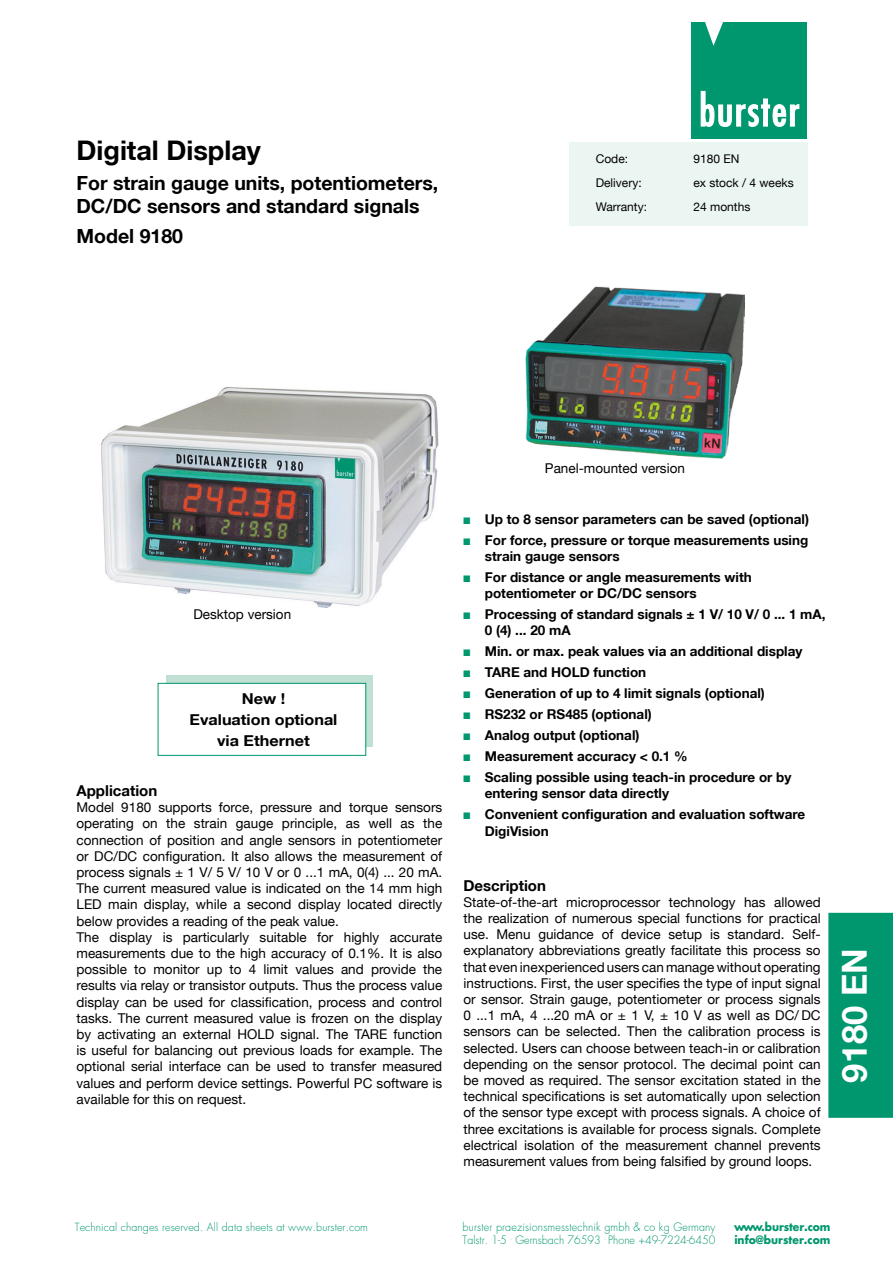
<style>
.page{position:relative;width:893px;height:1263px;background:#fff}
.page>*{position:absolute;margin:0;border:0;box-sizing:border-box;transform-origin:0 0}
.t1{font:700 34.5px "Helvetica Neue LT";color:#fff}
.t2{font:700 27px "Helvetica Neue LT";color:#000}
.t3{font:700 19.5px/23.4px "Helvetica Neue LT";color:#000}
.t4{font:700 15px/21px "Helvetica Neue LT";color:#000;text-align:center;scale:1.08 1}
.t5{font:700 15px "Helvetica Neue LT";color:#000}
.t6{font:13.5px/16.2px "Helvetica Neue LT";color:#000}
.t7{font:700 13.5px/21px "Helvetica Neue LT";color:#000}
.t8{font:12px "Helvetica Neue LT";color:#000}
.t9{font:300 11.25px "Futura LT";letter-spacing:.015em;color:#00976f;scale:.95 1}
.t10{font:700 11.25px "Futura LT";color:#00976f;scale:.95 1}
.t11{font:300 10.95px "Futura LT";letter-spacing:.01em;color:#00976f}
.s1{font-family:"Monotype Sorts";font-weight:400;font-size:9px;color:#00976f}
</style>
<div class="page">
<img style="left:101px;top:387px;width:338px;height:221px">
<img style="left:525px;top:286px;width:219px;height:172px">
<div style="left:828px;top:913px;width:65px;height:205px;background:#00976f"></div>
<div style="left:691px;top:22px;width:116px;height:117px;background:#00976f"></div>
<svg style="left:705px;top:22px;width:18px;height:24px"></svg>
<svg style="left:700px;top:91px;width:100px;height:36px"></svg>
<div style="left:569px;top:142px;width:239px;height:84px;background:#ebf5f1"></div>
<svg style="left:167px;top:676px;width:206px;height:71px;background:#baded1"></svg>
<div style="left:158px;top:683px;width:208px;height:73px;background:#fff;border:1px solid #00976f"></div>
<h2 class="t2" style="left:77px;top:133px;width:186px">Digital Display</h2>
<h3 class="t3" style="left:77px;top:171px;width:363px">For strain gauge units, potentiometers,<br>DC/DC sensors and standard signals</h3>
<h3 class="t3" style="left:77px;top:224px;width:108px">Model 9180</h3>
<p class="t8" style="left:596px;top:151px;width:34px">Code:</p>
<p class="t8" style="left:693px;top:151px;width:48px">9180 EN</p>
<p class="t8" style="left:596px;top:175px;width:47px">Delivery:</p>
<p class="t8" style="left:693px;top:175px;width:102px">ex stock / 4 weeks</p>
<p class="t8" style="left:596px;top:199px;width:53px">Warranty:</p>
<p class="t8" style="left:693px;top:199px;width:58px">24 months</p>
<p class="t6" style="left:193px;top:606px;width:99px">Desktop version</p>
<p class="t4" style="left:190px;top:687px;width:138px">New !<br>Evaluation optional via Ethernet</p>
<p class="t5" style="left:77px;top:781px;width:82px">Application</p>
<p class="t6" style="left:77px;top:799px;width:367px">Model 9180 supports force, pressure and torque sensors operating on the strain gauge principle, as well as the connection of position and angle sensors in potentiometer or DC/DC configuration. It also allows the measurement of process signals ± 1 V/ 5 V/ 10 V or 0 ...1 mA, 0(4) ... 20 mA.<br>The current measured value is indicated on the 14 mm high LED main display, while a second display located directly below provides a reading of the peak value.<br>The display is particularly suitable for highly accurate measurements due to the high accuracy of 0.1%. It is also possible to monitor up to 4 limit values and provide the results via relay or transistor outputs. Thus the process value display can be used for classification, process and control tasks. The current measured value is frozen on the display by activating an external HOLD signal. The TARE function is useful for balancing out previous loads for example. The optional serial interface can be used to transfer measured values and perform device settings. Powerful PC software is available for this on request.</p>
<p class="t6" style="left:545px;top:460px;width:142px">Panel-mounted version</p>
<p class="t7" style="left:464px;top:508px;width:347px"><span class="s1">N</span> Up to 8 sensor parameters can be saved (optional)<br><span class="s1">N</span> For force, pressure or torque measurements using</p>
<p class="t7" style="left:464px;top:545px;width:290px;text-indent:21px">strain gauge sensors<br><span class="s1">N</span> For distance or angle measurements with</p>
<p class="t7" style="left:464px;top:582px;width:363px;text-indent:21px">potentiometer or DC/DC sensors<br><span class="s1">N</span> Processing of standard signals ± 1 V/ 10 V/ 0 ... 1 mA,</p>
<p class="t7" style="left:464px;top:620px;width:340px;text-indent:21px">0 (4) ... 20 mA<br><span class="s1">N</span> Min. or max. peak values via an additional display <span class="s1">N</span> TARE and HOLD function<br><span class="s1">N</span> Generation of up to 4 limit signals (optional)<br><span class="s1">N</span> RS232 or RS485 (optional)<br><span class="s1">N</span> Analog output (optional)<br><span class="s1">N</span> Measurement accuracy &lt; 0.1 %<br><span class="s1">N</span> Scaling possible using teach-in procedure or by</p>
<p class="t7" style="left:464px;top:783px;width:343px;text-indent:21px">entering sensor data directly<br><span class="s1">N</span> Convenient configuration and evaluation software</p>
<p class="t7" style="left:485px;top:820px;width:65px">DigiVision</p>
<p class="t5" style="left:463px;top:876px;width:84px">Description</p>
<p class="t6" style="left:463px;top:894px;width:359px;text-align:justify">State-of-the-art microprocessor technology has allowed the realization of numerous special functions for practical use. Menu guidance of device setup is standard. Self&shy;explanatory abbreviations greatly facilitate this process so that even inexperienced users can manage without operating instructions. First, the user specifies the type of input signal or sensor. Strain gauge, potentiometer or process signals 0 ...1 mA, 4 ...20 mA or ± 1 V, ± 10 V as well as DC/ DC sensors can be selected. Then the calibration process is selected. Users can choose between teach-in or calibration depending on the sensor protocol. The decimal point can be moved as required. The sensor excitation stated in the technical specifications is set automatically upon selection of the sensor type except with process signals. A choice of three excitations is available for process signals. Complete electrical isolation of the measurement channel prevents measurement values from being falsified by ground loops.</p>
<h1 class="t1" style="left:833px;top:1082px;width:136px;rotate:-90deg">9180 EN</h1>
<p class="t11" style="left:75px;top:1220px;width:295px">Technical changes reserved. All data sheets at www.burster.com</p>
<p class="t9" style="left:463px;top:1220px;width:268px">burster praezisionsmesstechnik gmbh &amp; co kg Germany</p>
<p class="t10" style="left:734px;top:1219px;width:103px">www.burster.com</p>
<p class="t9" style="left:463px;top:1233px;width:268px">Talstr. 1-5 <sup>.</sup> Gernsbach 76593 <sup>.</sup> Phone +49-7224-6450</p>
<p class="t10" style="left:734px;top:1232px;width:103px">info@burster.com</p>
</div>
